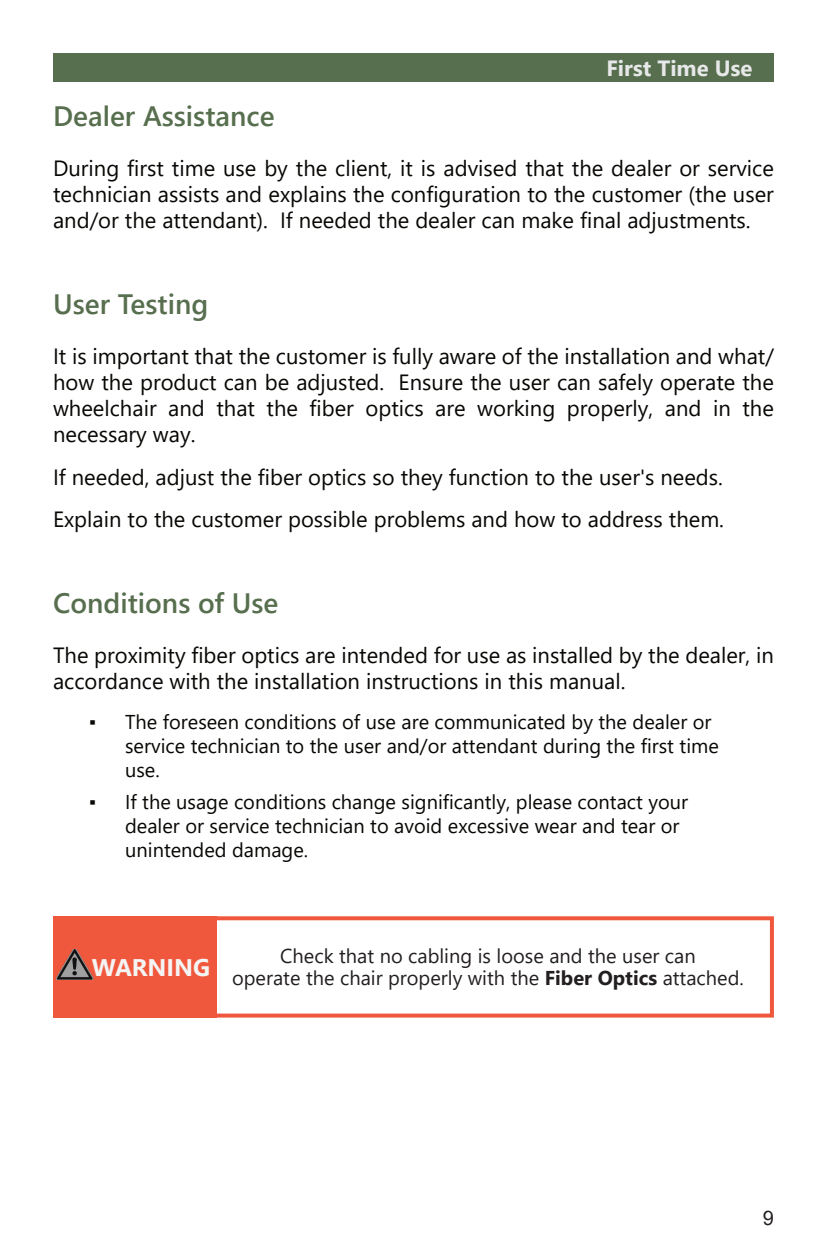
<style>
.page{position:relative;width:827px;height:1259px;background:#fff}
.page>*{position:absolute;margin:0;border:0;box-sizing:border-box;transform-origin:0 0}
.t1{font:600 28px "Segoe UI";color:#576f4e}
.t2{font:700 24px "Segoe UI";color:#f5f4f4}
.t3{font:22px/26px "Segoe UI";color:#080704;text-align:justify}
.t4{font:700 22px "Segoe UI";color:#e7e8e9}
.t5{font:20px/24px "Segoe UI";color:#080704}
.t6{font:20px/22px "Segoe UI";color:#231f20;text-align:center}
.t7{font:20px "Arial";color:#231f20}
.s1{font-weight:700}
</style>
<div class="page">
<div style="left:53px;top:53px;width:720px;height:29px;background:#576f4e"></div>
<svg style="left:216px;top:916px;width:557px;height:101px"></svg>
<div style="left:53px;top:916px;width:163px;height:101px;background:#f0583d"></div>
<img style="left:56px;top:949px;width:37px;height:30px">
<p class="t4" style="left:606px;top:60px;width:147px">First Time Use</p>
<p class="t1" style="left:53px;top:106px;width:223px">Dealer Assistance</p>
<p class="t3" style="left:53px;top:157px;width:722px">During first time use by the client, it is advised that the dealer or service technician assists and explains the configuration to the customer (the user and/or the attendant). If needed the dealer can make final adjustments.</p>
<p class="t1" style="left:53px;top:294px;width:157px">User Testing</p>
<p class="t3" style="left:53px;top:345px;width:722px">It is important that the customer is fully aware of the installation and what/ how the product can be adjusted. Ensure the user can safely operate the wheelchair and that the fiber optics are working properly, and in the necessary way.</p>
<p class="t3" style="left:53px;top:457px;width:672px;line-height:42px">If needed, adjust the fiber optics so they function to the user's needs.<br>Explain to the customer possible problems and how to address them.</p>
<p class="t1" style="left:53px;top:592px;width:227px">Conditions of Use</p>
<p class="t3" style="left:53px;top:643px;width:722px">The proximity fiber optics are intended for use as installed by the dealer, in accordance with the installation instructions in this manual.</p>
<p class="t5" style="left:125px;top:711px;width:595px;text-indent:-36px">▪ The foreseen conditions of use are communicated by the dealer or service technician to the user and/or attendant during the first time use.</p>
<p class="t5" style="left:125px;top:791px;width:564px;text-indent:-36px">▪ If the usage conditions change significantly, please contact your dealer or service technician to avoid excessive wear and tear or unintended damage.</p>
<p class="t2" style="left:92px;top:958px;width:120px">WARNING</p>
<p class="t6" style="left:232px;top:946px;width:513px">Check that no cabling is loose and the user can<br>operate the chair properly with the <span class="s1">Fiber Optics</span> attached.</p>
<p class="t7" style="left:762px;top:1210px;width:13px">9</p>
</div>
